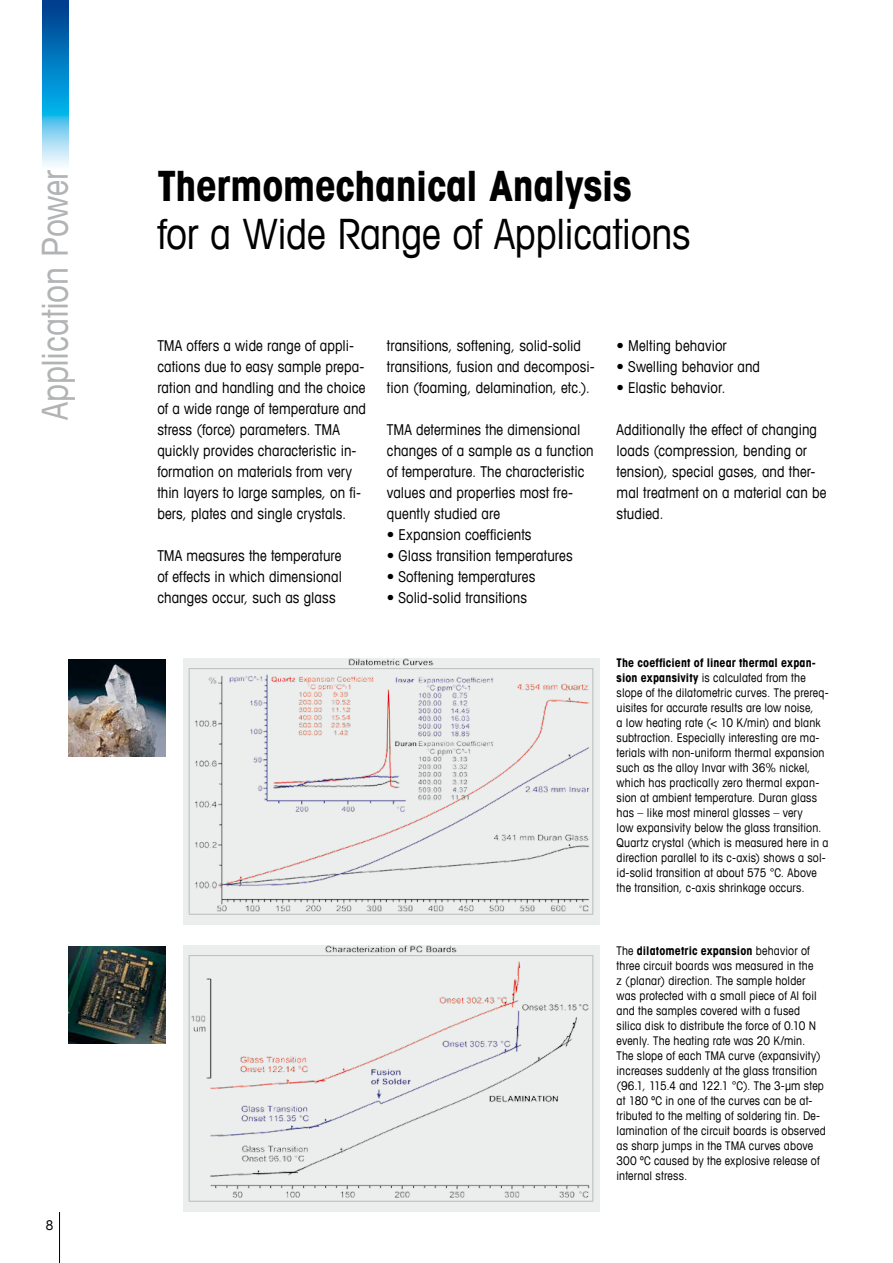
<style>
.page{position:relative;width:893px;height:1263px;background:#fff}
.page>*{position:absolute;margin:0;border:0;box-sizing:border-box;transform-origin:0 0}
.t1{font:condensed 42px "Avant Garde Com";letter-spacing:-.005em;color:#000}
.t2{font:700 condensed 42px "Avant Garde Com";letter-spacing:-.01em;color:#000}
.t3{font:condensed 36px "Avant Garde Com";letter-spacing:-.01em;color:#b1b3b4}
.t4{font:condensed 15px/21px "Avant Garde Com";letter-spacing:.005em;color:#000}
.t5{font:condensed 13.5px "Avant Garde Com";color:#000}
.t6{font:condensed 12px/15px "Avant Garde Com";letter-spacing:.015em;color:#000}
.s1{font-weight:700}
</style>
<div class="page">
<hr style="left:59px;top:1212px;width:1px;height:51px;background:#000">
<img style="left:43px;top:0;width:25px;height:166px">
<img style="left:68px;top:659px;width:98px;height:98px">
<img style="left:68px;top:946px;width:98px;height:98px">
<img style="left:183px;top:659px;width:417px;height:266px">
<img style="left:183px;top:946px;width:417px;height:266px">
<h2 class="t3" style="left:33px;top:420px;width:252px;rotate:-90deg">Application Power</h2>
<p class="t5" style="left:46px;top:1217px;width:9px">8</p>
<h1 class="t2" style="left:157px;top:158px;width:476px">Thermomechanical Analysis</h1>
<h1 class="t1" style="left:157px;top:207px;width:535px">for a Wide Range of Applications</h1>
<p class="t4" style="left:157px;top:335px;width:210px">TMA offers a wide range of appli&shy;cations due to easy sample prepa&shy;ration and handling and the choice of a wide range of temperature and stress (force) parameters. TMA quickly provides characteristic in&shy;formation on materials from very thin layers to large samples, on fi&shy;bers, plates and single crystals.</p>
<p class="t4" style="left:157px;top:545px;width:186px;text-align:justify">TMA measures the temperature of effects in which dimensional changes occur, such as glass</p>
<p class="t4" style="left:387px;top:335px;width:209px">transitions, softening, solid-solid transitions, fusion and decomposi&shy;tion (foaming, delamination, etc.).</p>
<p class="t4" style="left:387px;top:419px;width:208px">TMA determines the dimensional changes of a sample as a function of temperature. The characteristic values and properties most fre&shy;quently studied are</p>
<p class="t4" style="left:387px;top:524px;width:146px">• Expansion coefficients</p>
<p class="t4" style="left:387px;top:545px;width:187px">• Glass transition temperatures</p>
<p class="t4" style="left:387px;top:566px;width:150px">• Softening temperatures</p>
<p class="t4" style="left:387px;top:587px;width:142px">• Solid-solid transitions</p>
<p class="t4" style="left:617px;top:335px;width:112px">• Melting behavior</p>
<p class="t4" style="left:617px;top:356px;width:145px">• Swelling behavior and</p>
<p class="t4" style="left:617px;top:377px;width:110px">• Elastic behavior.</p>
<p class="t4" style="left:617px;top:419px;width:211px">Additionally the effect of changing loads (compression, bending or tension), special gases, and ther&shy;mal treatment on a material can be studied.</p>
<p class="t6" style="left:617px;top:655px;width:214px"><span class="s1">The coefficient of linear thermal expan&shy;sion expansivity</span> is calculated from the slope of the dilatometric curves. The prereq&shy;uisites for accurate results are low noise,<br>a low heating rate (&lt; 10 K/min) and blank subtraction. Especially interesting are ma&shy;terials with non-uniform thermal expansion such as the alloy Invar with 36% nickel, which has practically zero thermal expan&shy;sion at ambient temperature. Duran glass has – like most mineral glasses – very<br>low expansivity below the glass transition.<br>Quartz crystal (which is measured here in a direction parallel to its c-axis) shows a sol&shy;id-solid transition at about 575 °C. Above the transition, c-axis shrinkage occurs.</p>
<p class="t6" style="left:617px;top:943px;width:211px">The <span class="s1">dilatometric expansion</span> behavior of three circuit boards was measured in the<br>z (planar) direction. The sample holder was protected with a small piece of Al foil and the samples covered with a fused silica disk to distribute the force of 0.10 N evenly. The heating rate was 20 K/min.<br>The slope of each TMA curve (expansivity) increases suddenly at the glass transition (96.1, 115.4 and 122.1 °C). The 3-µm step at 180 ºC in one of the curves can be at&shy;tributed to the melting of soldering tin. De&shy;lamination of the circuit boards is observed as sharp jumps in the TMA curves above 300 ºC caused by the explosive release of internal stress.</p>
</div>
